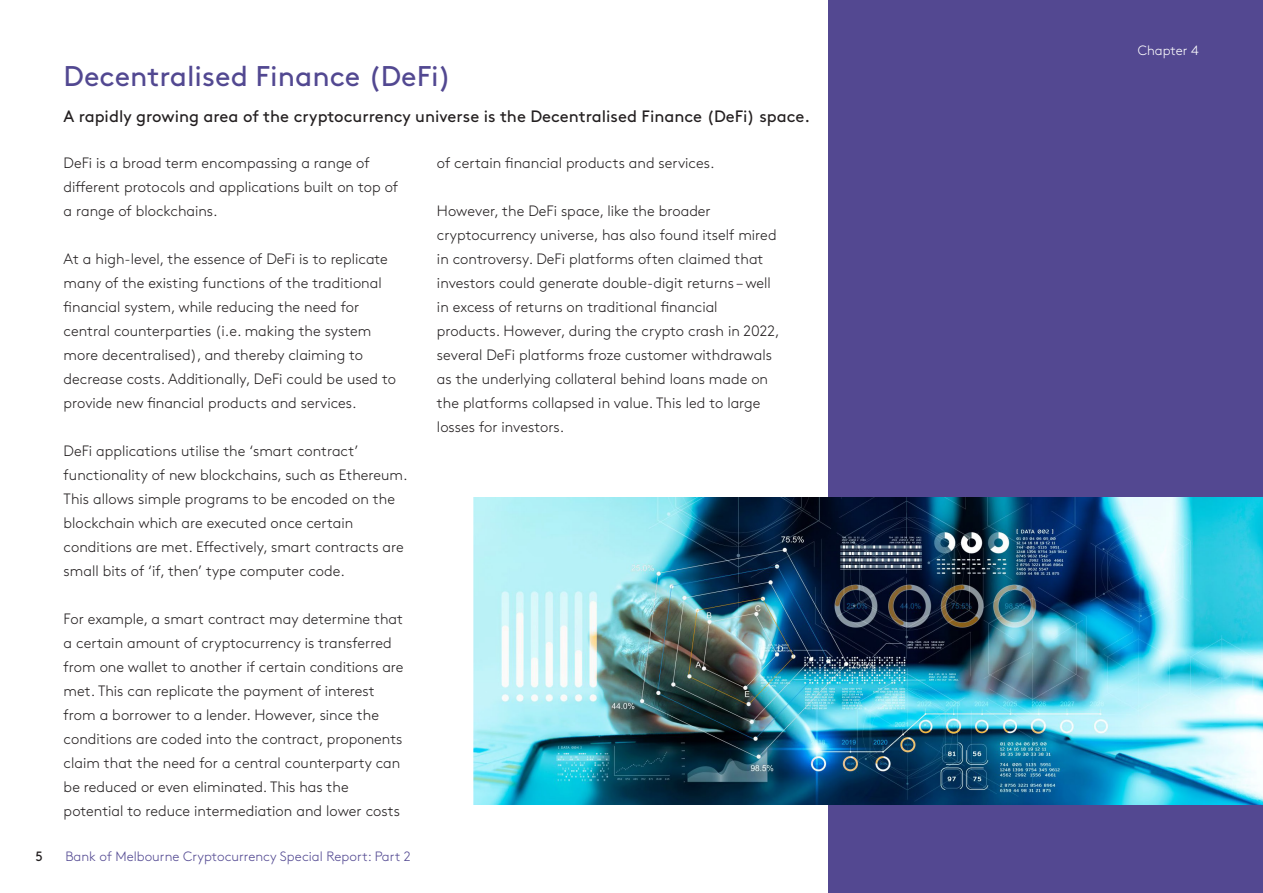
<style>
.page{position:relative;width:1263px;height:893px;background:#fff}
.page>*{position:absolute;margin:0;border:0;box-sizing:border-box;transform-origin:0 0}
.t1{font:28.5px "Brown";color:#524891}
.t2{font:16.5px "Brown";color:#231f20}
.t3{font:300 15px/24px "Brown";color:#231f20}
.t4{font:300 13.5px "Brown";color:#524891}
.t5{font:300 13.5px "Brown";color:#fff}
.t6{font:13.5px "Brown";color:#231f20}
</style>
<div class="page">
<div style="left:828px;top:0;width:435px;height:893px;background:#534891"></div>
<img style="left:473px;top:498px;width:790px;height:306px">
<p class="t6" style="left:35px;top:846px;width:9px">5</p>
<h1 class="t1" style="left:64px;top:54px;width:389px">Decentralised Finance (DeFi)</h1>
<p class="t2" style="left:64px;top:104px;width:748px">A rapidly growing area of the cryptocurrency universe is the Decentralised Finance (DeFi) space.</p>
<p class="t3" style="left:64px;top:149px;width:336px">DeFi is a broad term encompassing a range of different protocols and applications built on top of a range of blockchains.</p>
<p class="t3" style="left:64px;top:245px;width:334px">At a high-level, the essence of DeFi is to replicate many of the existing functions of the traditional financial system, while reducing the need for central counterparties (i.e. making the system more decentralised), and thereby claiming to decrease costs. Additionally, DeFi could be used to provide new financial products and services.</p>
<p class="t3" style="left:64px;top:437px;width:345px">DeFi applications utilise the ‘smart contract’ functionality of new blockchains, such as Ethereum.<br>This allows simple programs to be encoded on the blockchain which are executed once certain conditions are met. Effectively, smart contracts are small bits of ‘if, then’ type computer code.</p>
<p class="t3" style="left:64px;top:605px;width:341px">For example, a smart contract may determine that a certain amount of cryptocurrency is transferred from one wallet to another if certain conditions are met. This can replicate the payment of interest from a borrower to a lender. However, since the conditions are coded into the contract, proponents claim that the need for a central counterparty can be reduced or even eliminated. This has the potential to reduce intermediation and lower costs</p>
<p class="t4" style="left:65px;top:847px;width:347px">Bank of Melbourne Cryptocurrency Special Report: Part 2</p>
<p class="t3" style="left:437px;top:149px;width:279px">of certain financial products and services.</p>
<p class="t3" style="left:437px;top:197px;width:344px">However, the DeFi space, like the broader cryptocurrency universe, has also found itself mired in controversy. DeFi platforms often claimed that investors could generate double-digit returns – well in excess of returns on traditional financial products. However, during the crypto crash in 2022, several DeFi platforms froze customer withdrawals as the underlying collateral behind loans made on the platforms collapsed in value. This led to large losses for investors.</p>
<p class="t5" style="left:1138px;top:40px;width:62px">Chapter 4</p>
</div>
